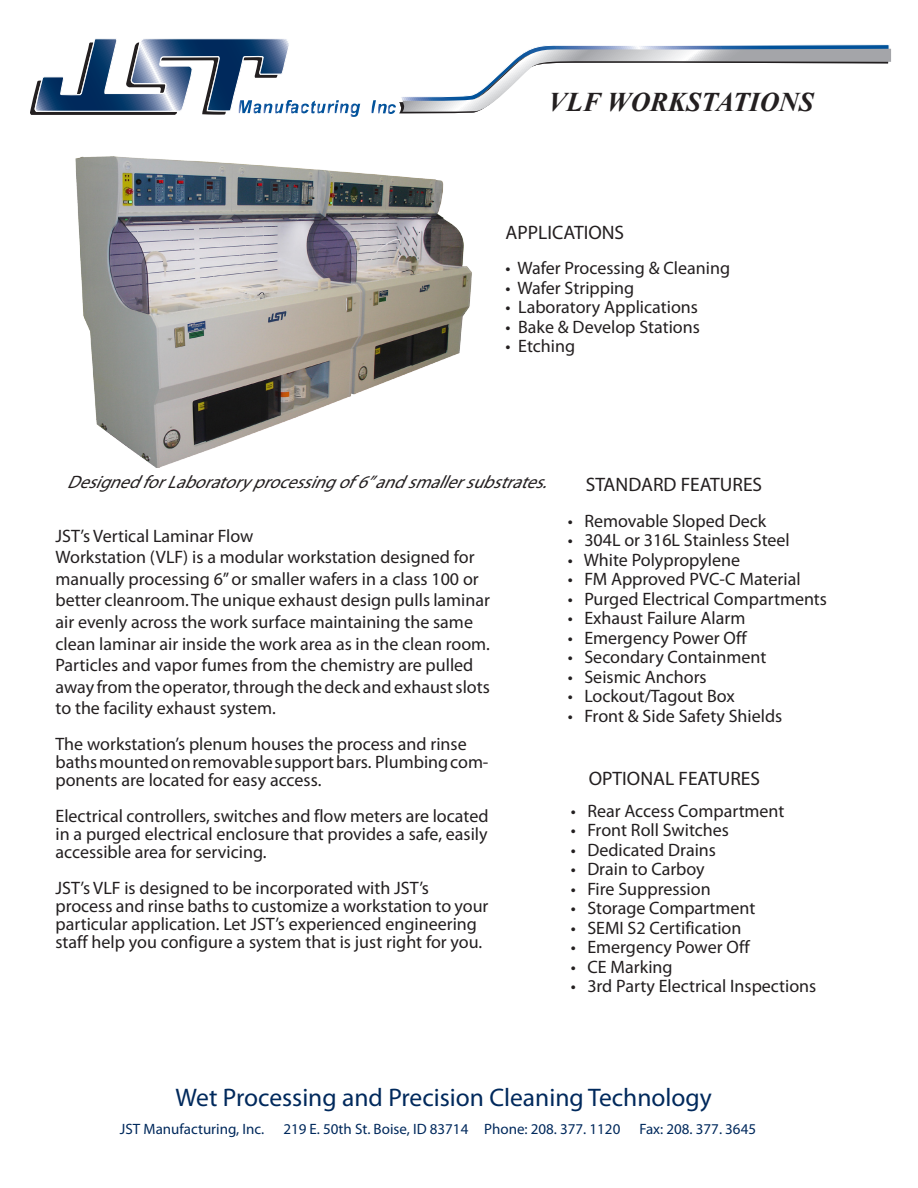
<style>
.page{position:relative;width:918px;height:1188px;background:#fff}
.page>*{position:absolute;margin:0;border:0;box-sizing:border-box;transform-origin:0 0}
.t1{font:italic 700 27px "Times New Roman";color:#231f20}
.t2{font:25.5px "Myriad Pro";color:#00295c}
.t3{font:19.5px "Myriad Pro";color:#231f20}
.t4{font:18px/21.6px "Myriad Pro";color:#231f20}
.t5{font:italic 18px "Myriad Pro";color:#231f20}
.t6{font:15px "Myriad Pro";color:#00295c}
</style>
<div class="page">
<svg style="left:30px;top:38px;width:330px;height:79px"></svg>
<svg style="left:371px;top:44px;width:520px;height:70px"></svg>
<img style="left:75px;top:156px;width:397px;height:312px">
<p class="t1" style="left:548px;top:83px;width:267px">VLF WORKSTATIONS</p>
<p class="t3" style="left:506px;top:221px;width:120px">APPLICATIONS</p>
<p class="t4" style="left:506px;top:257px;width:226px">• Wafer Processing &amp; Cleaning</p>
<p class="t4" style="left:506px;top:277px;width:130px">• Wafer Stripping</p>
<p class="t4" style="left:506px;top:296px;width:194px">• Laboratory Applications</p>
<p class="t4" style="left:506px;top:316px;width:196px">• Bake &amp; Develop Stations</p>
<p class="t4" style="left:506px;top:335px;width:71px">• Etching</p>
<p class="t5" style="left:67px;top:471px;width:491px">DesignedforLaboratoryprocessingof6”andsmallersubstrates.</p>
<p class="t4" style="left:56px;top:524px;width:436px">JST’s Vertical Laminar Flow<br>Workstation (VLF) is a modular workstation designed for manually processing 6” or smaller wafers in a class 100 or better cleanroom. The unique exhaust design pulls laminar air evenly across the work surface maintaining the same clean laminar air inside the work area as in the clean room.<br>Particles and vapor fumes from the chemistry are pulled away from the operator, through the deck and exhaust slots to the facility exhaust system.</p>
<p class="t4" style="left:56px;top:735px;width:435px;line-height:18px">The workstation’s plenum houses the process and rinse baths mounted on removable support bars. Plumbing com&shy;ponents are located for easy access.</p>
<p class="t4" style="left:56px;top:807px;width:435px;line-height:18px;text-align:justify">Electrical controllers, switches and flow meters are located in a purged electrical enclosure that provides a safe, easily accessible area for servicing.</p>
<p class="t4" style="left:56px;top:879px;width:434px;line-height:18px">JST’s VLF is designed to be incorporated with JST’s process and rinse baths to customize a workstation to your particular application. Let JST’s experienced engineering staff help you configure a system that is just right for you.</p>
<p class="t3" style="left:586px;top:473px;width:178px">STANDARD FEATURES</p>
<p class="t4" style="left:568px;top:510px;width:200px">• Removable Sloped Deck</p>
<p class="t4" style="left:568px;top:529px;width:224px">• 304L or 316L Stainless Steel</p>
<p class="t4" style="left:568px;top:549px;width:174px">• White Polypropylene</p>
<p class="t4" style="left:568px;top:568px;width:234px">• FM Approved PVC-C Material</p>
<p class="t4" style="left:568px;top:588px;width:261px">• Purged Electrical Compartments</p>
<p class="t4" style="left:568px;top:607px;width:179px">• Exhaust Failure Alarm</p>
<p class="t4" style="left:568px;top:627px;width:180px">• Emergency Power Off</p>
<p class="t4" style="left:568px;top:646px;width:200px">• Secondary Containment</p>
<p class="t4" style="left:568px;top:666px;width:140px">• Seismic Anchors</p>
<p class="t4" style="left:568px;top:685px;width:168px">• Lockout/Tagout Box</p>
<p class="t4" style="left:568px;top:705px;width:216px">• Front &amp; Side Safety Shields</p>
<p class="t3" style="left:589px;top:767px;width:173px">OPTIONAL FEATURES</p>
<p class="t4" style="left:571px;top:800px;width:215px">• Rear Access Compartment</p>
<p class="t4" style="left:571px;top:819px;width:160px">• Front Roll Switches</p>
<p class="t4" style="left:571px;top:839px;width:147px">• Dedicated Drains</p>
<p class="t4" style="left:571px;top:858px;width:135px">• Drain to Carboy</p>
<p class="t4" style="left:571px;top:878px;width:141px">• Fire Suppression</p>
<p class="t4" style="left:571px;top:897px;width:186px">• Storage Compartment</p>
<p class="t4" style="left:571px;top:917px;width:172px">• SEMI S2 Certification</p>
<p class="t4" style="left:571px;top:936px;width:180px">• Emergency Power Off</p>
<p class="t4" style="left:571px;top:956px;width:103px">• CE Marking</p>
<p class="t4" style="left:571px;top:975px;width:247px">• 3rd Party Electrical Inspections</p>
<h2 class="t2" style="left:176px;top:1082px;width:538px">Wet Processing and Precision Cleaning Technology</h2>
<p class="t6" style="left:120px;top:1120px;width:146px">JST Manufacturing, Inc.</p>
<p class="t6" style="left:283px;top:1120px;width:339px">219 E. 50th St. Boise, ID 83714 Phone: 208. 377. 1120</p>
<p class="t6" style="left:639px;top:1120px;width:118px">Fax: 208. 377. 3645</p>
</div>
